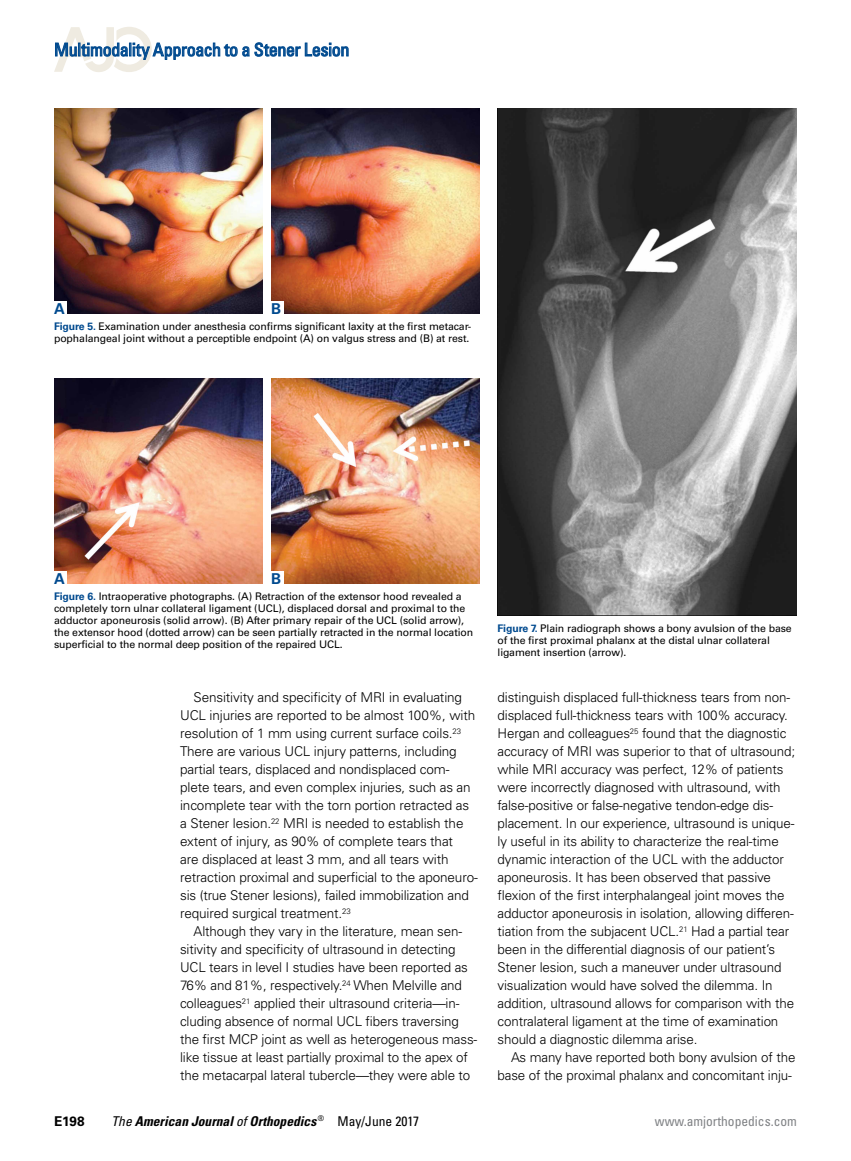
<style>
.page{position:relative;width:851px;height:1161px;background:#fff}
.page>*{position:absolute;margin:0;border:0;box-sizing:border-box;transform-origin:0 0}
.t1{font:condensed 18px "Univers LT Std";letter-spacing:-.02em;color:#004a8f}
.t2{font:700 15px "Univers LT Std";color:#004a8f}
.t3{font:300 13.5px/18px "Univers LT Std";letter-spacing:-.01em;color:#000}
.t4{font:italic 700 condensed 13.5px "Univers LT Std";color:#000}
.t5{font:condensed 13.5px "Univers LT Std";color:#808285}
.t6{font:700 13.5px "Univers LT Std";color:#000}
.t7{font:10.5px/12px "Univers LT Std";letter-spacing:-.01em;color:#000}
.s1{font-weight:700;color:#004a8f}
.s2{font-weight:400}
.s3{font-weight:400;font-style:normal}
</style>
<div class="page">
<svg style="left:54px;top:27px;width:294px;height:45px"></svg>
<img style="left:54px;top:108px;width:208px;height:206px">
<img style="left:271px;top:108px;width:208px;height:206px">
<div style="left:54px;top:301px;width:13px;height:13px;background:#fff"></div>
<div style="left:271px;top:301px;width:13px;height:13px;background:#fff"></div>
<img style="left:54px;top:378px;width:208px;height:206px">
<img style="left:271px;top:378px;width:208px;height:206px">
<div style="left:54px;top:571px;width:13px;height:13px;background:#fff"></div>
<div style="left:271px;top:571px;width:13px;height:13px;background:#fff"></div>
<img style="left:497px;top:108px;width:299px;height:508px">
<h1 class="t1" style="left:54px;top:38px;width:297px">Multimodality Approach to a Stener Lesion</h1>
<p class="t2" style="left:54px;top:299px;width:12px">A</p>
<p class="t2" style="left:271px;top:299px;width:12px">B</p>
<p class="t7" style="left:54px;top:320px;width:418px"><span class="s1">Figure 5.</span> Examination under anesthesia confirms significant laxity at the first metacar&shy;pophalangeal joint without a perceptible endpoint (A) on valgus stress and (B) at rest.</p>
<p class="t2" style="left:54px;top:569px;width:12px">A</p>
<p class="t2" style="left:271px;top:569px;width:12px">B</p>
<p class="t7" style="left:54px;top:590px;width:421px"><span class="s1">Figure 6.</span> Intraoperative photographs. (A) Retraction of the extensor hood revealed a completely torn ulnar collateral ligament (UCL), displaced dorsal and proximal to the adductor aponeurosis (solid arrow). (B) After primary repair of the UCL (solid arrow), the extensor hood (dotted arrow) can be seen partially retracted in the normal location superficial to the normal deep position of the repaired UCL.</p>
<p class="t3" style="left:180px;top:688px;width:299px;text-indent:14px">Sensitivity and specificity of MRI in evaluating UCL injuries are reported to be almost 100%, with resolution of 1 mm using current surface coils.<sup>23<br></sup>There are various UCL injury patterns, including partial tears, displaced and nondisplaced com&shy;plete tears, and even complex injuries, such as an incomplete tear with the torn portion retracted as a Stener lesion.<sup>22</sup> MRI is needed to establish the extent of injury, as 90% of complete tears that<br>are displaced at least 3 mm, and all tears with retraction proximal and superficial to the aponeuro&shy;sis (true Stener lesions), failed immobilization and required surgical treatment.<sup>23</sup></p>
<p class="t3" style="left:180px;top:922px;width:299px;text-indent:14px">Although they vary in the literature, mean sen&shy;sitivity and specificity of ultrasound in detecting UCL tears in level I studies have been reported as 76% and 81%, respectively.<sup>24</sup> When Melville and colleagues<sup>21</sup> applied their ultrasound criteria—in&shy;cluding absence of normal UCL fibers traversing the first MCP joint as well as heterogeneous mass&shy;like tissue at least partially proximal to the apex of the metacarpal lateral tubercle—they were able to</p>
<p class="t7" style="left:497px;top:623px;width:296px"><span class="s1">Figure 7.</span> Plain radiograph shows a bony avulsion of the base of the first proximal phalanx at the distal ulnar collateral ligament insertion (arrow).</p>
<p class="t3" style="left:497px;top:688px;width:299px">distinguish displaced full-thickness tears from non&shy;displaced full-thickness tears with 100% accuracy.<br>Hergan and colleagues<sup>25</sup> found that the diagnostic accuracy of MRI was superior to that of ultrasound; while MRI accuracy was perfect, 12% of patients were incorrectly diagnosed with ultrasound, with false-positive or false-negative tendon-edge dis&shy;placement. In our experience, ultrasound is unique&shy;ly useful in its ability to characterize the real-time dynamic interaction of the UCL with the adductor aponeurosis. It has been observed that passive flexion of the first interphalangeal joint moves the adductor aponeurosis in isolation, allowing differen&shy;tiation from the subjacent UCL.<sup>21</sup> Had a partial tear been in the differential diagnosis of our patient’s Stener lesion, such a maneuver under ultrasound visualization would have solved the dilemma. In addition, ultrasound allows for comparison with the contralateral ligament at the time of examination should a diagnostic dilemma arise.</p>
<p class="t3" style="left:497px;top:1048px;width:299px;text-align:right">As many have reported both bony avulsion of the base of the proximal phalanx and concomitant inju-</p>
<p class="t6" style="left:54px;top:1113px;width:32px">E198</p>
<p class="t4" style="left:111px;top:1113px;width:309px"><span class="s2">The</span> American Journal <span class="s2">of</span> Orthopedics <sup>®</sup> <span class="s3">May/June 2017</span></p>
<p class="t5" style="left:655px;top:1112px;width:143px">www.amjorthopedics.com</p>
</div>
